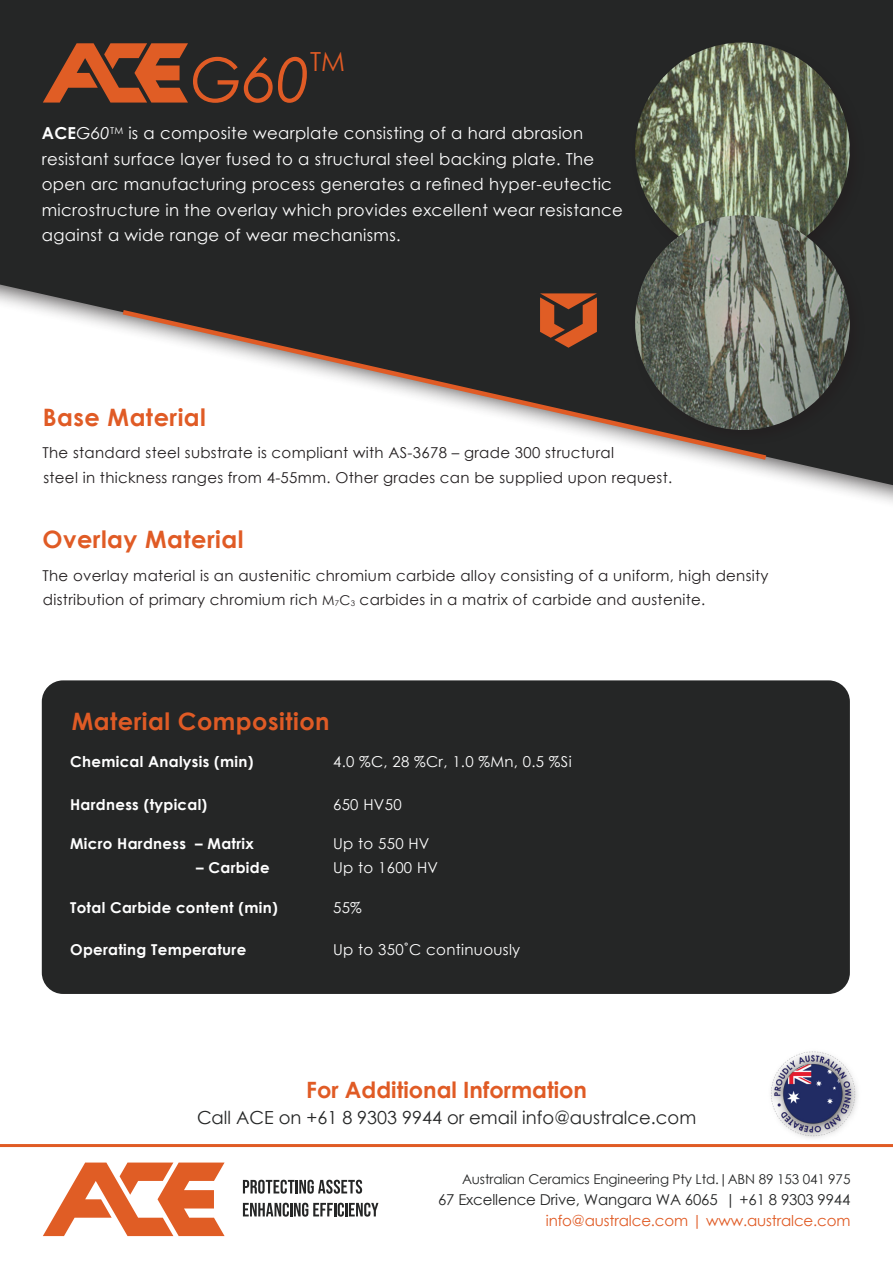
<style>
.page{position:relative;width:893px;height:1263px;background:#fff}
.page>*{position:absolute;margin:0;border:0;box-sizing:border-box;transform-origin:0 0}
.t1{font:italic 60.9px "Century Gothic";color:#e05b25}
.t2{font:26.25px "Century Gothic";color:#e05b25}
.t3{font:700 24px "Century Gothic";letter-spacing:.02em;color:#e05b25}
.t4{font:700 22.5px "Century Gothic";color:#e05b25}
.t5{font:18px "Century Gothic";color:#252626}
.t6{font:16.5px/25.5px "Century Gothic";letter-spacing:.02em;color:#fff}
.t7{font:15px/24px "Century Gothic";letter-spacing:.02em;color:#231f20}
.t8{font:700 15px "Century Gothic";letter-spacing:.02em;color:#fff}
.t9{font:15px/24px "Century Gothic";letter-spacing:.02em;color:#fff}
.t10{font:15px "Century Gothic";letter-spacing:-.01em;color:#252626}
.t11{font:15px "Century Gothic";letter-spacing:-.01em;color:#e05b25}
.t12{font:13.5px "Century Gothic";letter-spacing:-.01em;color:#252626}
.s1{font-weight:700}
.s2{font-style:italic}
.s3{font-size:13.5px}
</style>
<div class="page">
<svg style="left:0;top:0;width:893px;height:485px;fill:#252626"></svg>
<svg style="left:43px;top:43px;width:145px;height:60px"></svg>
<div style="left:42px;top:680px;width:808px;height:314px;background:#252626;border-radius:21px"></div>
<svg style="left:118px;top:307px;width:653px;height:156px"></svg>
<div style="left:632px;top:40px;width:233px;height:232px;background:#252626"></div>
<img style="left:635px;top:43px;width:215px;height:214px;border-radius:107px">
<div style="left:632px;top:212px;width:233px;height:233px;background:#231f20;opacity:.75"></div>
<img style="left:635px;top:215px;width:215px;height:215px;border-radius:107px">
<img style="left:770px;top:1051px;width:88px;height:87px">
<svg style="left:243px;top:1180px;width:119px;height:14px"></svg>
<svg style="left:243px;top:1203px;width:135px;height:14px"></svg>
<svg style="left:43px;top:1162px;width:182px;height:74px"></svg>
<hr style="left:0;top:1144px;width:893px;height:3px;background:#e05b25">
<svg style="left:540px;top:293px;width:57px;height:55px"></svg>
<p class="t1" style="left:191px;top:37px;width:121px">G60</p>
<p class="t2" style="left:310px;top:43px;width:36px">TM</p>
<p class="t6" style="left:42px;top:120px;width:583px"><span class="s1">ACE</span><span class="s2">G60</span><sup>TM</sup> is a composite wearplate consisting of a hard abrasion resistant surface layer fused to a structural steel backing plate. The open arc manufacturing process generates a refined hyper-eutectic microstructure in the overlay which provides excellent wear resistance against a wide range of wear mechanisms.</p>
<p class="t3" style="left:43px;top:399px;width:165px">Base Material</p>
<p class="t7" style="left:42px;top:441px;width:573px">The standard steel substrate is compliant with AS-3678 – grade 300 structural</p>
<p class="t7" style="left:43px;top:465px;width:630px">steel in thickness ranges from 4-55mm. Other grades can be supplied upon request.</p>
<p class="t3" style="left:42px;top:521px;width:203px">Overlay Material</p>
<p class="t7" style="left:42px;top:563px;width:728px">The overlay material is an austenitic chromium carbide alloy consisting of a uniform, high density distribution of primary chromium rich <span class="s3">M</span><sub>7</sub><span class="s3">C</span><sub>3</sub> carbides in a matrix of carbide and austenite.</p>
<p class="t3" style="left:72px;top:703px;width:259px">Material Composition</p>
<p class="t8" style="left:70px;top:750px;width:185px">Chemical Analysis (min)</p>
<p class="t9" style="left:333px;top:749px;width:240px">4.0 %C, 28 %Cr, 1.0 %Mn, 0.5 %Si</p>
<p class="t8" style="left:70px;top:793px;width:139px">Hardness (typical)</p>
<p class="t9" style="left:333px;top:792px;width:70px">650 HV50</p>
<p class="t8" style="left:70px;top:832px;width:185px">Micro Hardness – Matrix</p>
<p class="t8" style="left:196px;top:856px;width:75px">– Carbide</p>
<p class="t9" style="left:333px;top:832px;width:107px">Up to 550 HV<br>Up to 1600 HV</p>
<p class="t8" style="left:70px;top:896px;width:209px">Total Carbide content (min)</p>
<p class="t9" style="left:333px;top:895px;width:30px">55%</p>
<p class="t8" style="left:70px;top:938px;width:178px">Operating Temperature</p>
<p class="t9" style="left:333px;top:938px;width:189px">Up to 350˚C continuously</p>
<p class="t4" style="left:306px;top:1073px;width:282px">For Additional Information</p>
<p class="t5" style="left:197px;top:1105px;width:501px">Call ACE on +61 8 9303 9944 or email info@australce.com</p>
<p class="t12" style="left:462px;top:1170px;width:390px">Australian Ceramics Engineering Pty Ltd.|ABN 89 153 041 975</p>
<p class="t10" style="left:438px;top:1189px;width:414px">67 Excellence Drive, Wangara WA 6065 | +61 8 9303 9944</p>
<p class="t11" style="left:546px;top:1210px;width:306px">info@australce.com | www.australce.com</p>
</div>
